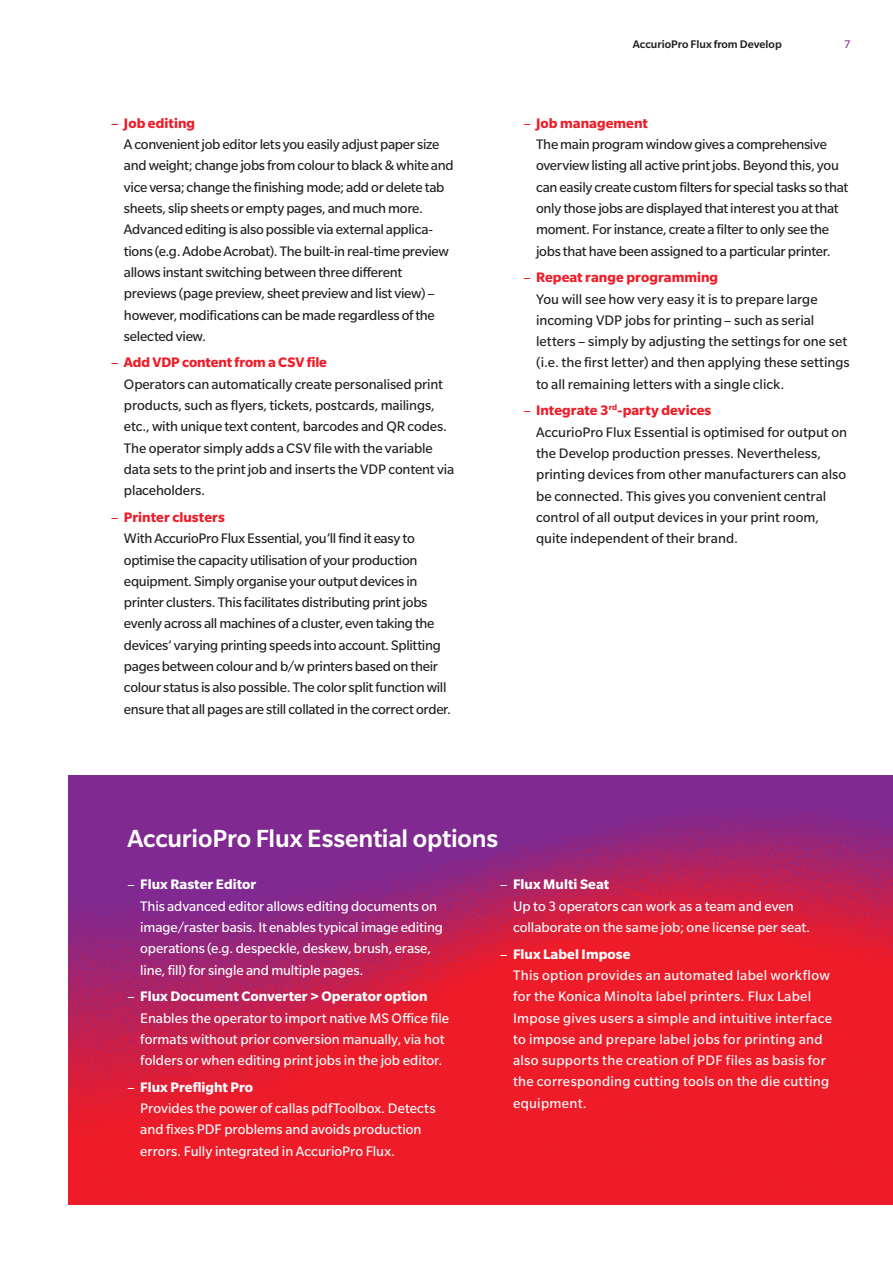
<style>
.page{position:relative;width:893px;height:1263px;background:#fff}
.page>*{position:absolute;margin:0;border:0;box-sizing:border-box;transform-origin:0 0}
.t1{font:500 27px "Slate Pro";letter-spacing:-.01em;color:#fff}
.t2{font:15px/21.3px "Slate Pro";letter-spacing:-.015em;color:#231f20}
.t3{font:15px/21.3px "Slate Pro";color:#fff}
.t4{font:15px/21.3px "Slate Pro";letter-spacing:.02em;color:#fff}
.t5{font:500 12px "Slate Pro";color:#231f20}
.t6{font:12px "Slate Pro";color:#802990}
.s1{color:#ee1c28}
.s2{font-weight:700;color:#ee1c28}
.s3{font-weight:700}
</style>
<div class="page">
<svg style="left:69px;top:775px;width:824px;height:430px;background:#c6204d"></svg>
<p class="t2" style="left:124px;top:112px;width:331px;text-indent:-13px"><span class="s1">–</span> <span class="s2">Job editing<br></span>A convenient job editor lets you easily adjust paper size and weight; change jobs from colour to black &amp; white and vice versa; change the finishing mode; add or delete tab sheets, slip sheets or empty pages, and much more.<br>Advanced editing is also possible via external applica&shy;tions (e.g. Adobe Acrobat). The built-in real-time preview allows instant switching between three different previews (page preview, sheet preview and list view) – however, modifications can be made regardless of the selected view.</p>
<p class="t2" style="left:124px;top:352px;width:332px;text-indent:-13px"><span class="s1">–</span> <span class="s2">Add VDP content from a CSV file<br></span>Operators can automatically create personalised print products, such as flyers, tickets, postcards, mailings, etc., with unique text content, barcodes and QR codes.<br>The operator simply adds a CSV file with the variable data sets to the print job and inserts the VDP content via placeholders.</p>
<p class="t2" style="left:124px;top:506px;width:329px;text-indent:-13px"><span class="s1">–</span> <span class="s2">Printer clusters<br></span>With AccurioPro Flux Essential, you’ll find it easy to optimise the capacity utilisation of your production equipment. Simply organise your output devices in printer clusters. This facilitates distributing print jobs evenly across all machines of a cluster, even taking the devices’ varying printing speeds into account. Splitting pages between colour and b/w printers based on their colour status is also possible. The color split function will ensure that all pages are still collated in the correct order.</p>
<p class="t5" style="left:633px;top:38px;width:150px">AccurioPro Flux from Develop</p>
<p class="t6" style="left:844px;top:38px;width:8px">7</p>
<p class="t2" style="left:536px;top:112px;width:314px;text-indent:-13px"><span class="s1">–</span> <span class="s2">Job management<br></span>The main program window gives a comprehensive overview listing all active print jobs. Beyond this, you can easily create custom filters for special tasks so that only those jobs are displayed that interest you at that moment. For instance, create a filter to only see the jobs that have been assigned to a particular printer.</p>
<p class="t2" style="left:536px;top:267px;width:315px;text-indent:-13px"><span class="s1">–</span> <span class="s2">Repeat range programming<br></span>You will see how very easy it is to prepare large incoming VDP jobs for printing– such as serial letters – simply by adjusting the settings for one set (i.e. the first letter) and then applying these settings to all remaining letters with a single click.</p>
<p class="t2" style="left:536px;top:400px;width:312px;text-indent:-13px"><span class="s1">–</span> <span class="s2">Integrate 3</span><sup>rd</sup><span class="s2">-party devices<br></span>AccurioPro Flux Essential is optimised for output on the Develop production presses. Nevertheless, printing devices from other manufacturers can also be connected. This gives you convenient central control of all output devices in your print room, quite independent of their brand.</p>
<h1 class="t1" style="left:128px;top:824px;width:372px">AccurioPro Flux Essential options</h1>
<p class="t3" style="left:140px;top:874px;width:304px;text-indent:-13px">– <span class="s3">Flux Raster Editor<br></span>This advanced editor allows editing documents on image/raster basis. It enables typical image editing operations (e.g. despeckle, deskew, brush, erase, line, fill) for single and multiple pages.</p>
<p class="t3" style="left:140px;top:986px;width:310px;text-indent:-13px">– <span class="s3">Flux Document Converter &gt; Operator option </span>Enables the operator to import native MS Office file formats without prior conversion manually, via hot folders or when editing print jobs in the job editor.</p>
<p class="t3" style="left:140px;top:1076px;width:297px;text-indent:-13px">– <span class="s3">Flux Preflight Pro<br></span>Provides the power of callas pdfToolbox. Detects and fixes PDF problems and avoids production errors. Fully integrated in AccurioPro Flux.</p>
<p class="t3" style="left:513px;top:874px;width:299px;text-indent:-13px">– <span class="s3">Flux Multi Seat<br></span>Up to 3 operators can work as a team and even collaborate on the same job; one license per seat.</p>
<p class="t4" style="left:513px;top:943px;width:320px;text-indent:-13px">– <span class="s3">Flux Label Impose<br></span>This option provides an automated label workflow for the Konica Minolta label printers. Flux Label Impose gives users a simple and intuitive interface to impose and prepare label jobs for printing and also supports the creation of PDF files as basis for the corresponding cutting tools on the die cutting equipment.</p>
</div>
